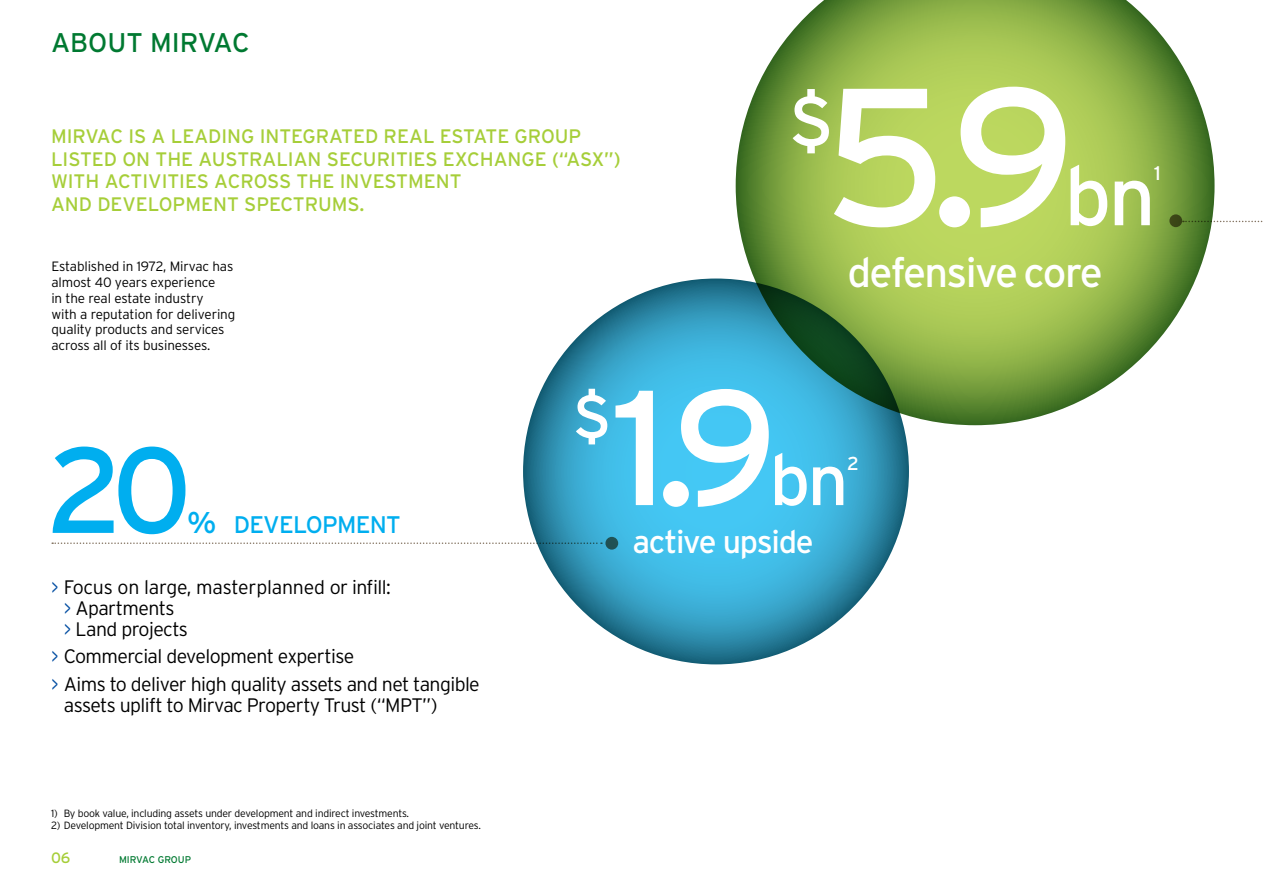
<style>
.page{position:relative;width:1263px;height:893px;background:#fff}
.page>*{position:absolute;margin:0;border:0;box-sizing:border-box;transform-origin:0 0}
.t1{font:194.85px "Interstate";color:#fff}
.t2{font:163.35px "Interstate";color:#fff}
.t3{font:121.5px "Interstate";color:#00aeef}
.t4{font:83.1px "Interstate";color:#fff}
.t5{font:71.7px "Interstate";color:#fff}
.t6{font:71.4px "Interstate";color:#fff}
.t7{font:61.8px "Interstate";color:#fff}
.t8{font:41.55px "Interstate";color:#fff}
.t9{font:32.25px "Interstate";color:#fff}
.t10{font:27px "Interstate";letter-spacing:-.005em;color:#007931}
.t11{font:24px "Interstate";letter-spacing:-.03em;color:#00aeef}
.t12{font:19.65px "Interstate";color:#fff}
.t13{font:300 19.5px/21px "Interstate";letter-spacing:-.03em;color:#000}
.t14{font:19.5px/22.5px "Interstate";color:#a6ce39}
.t15{font:18.75px "Interstate";color:#fff}
.t16{font:15px "Interstate";color:#a6ce39}
.t17{font:300 13.5px/15.8px "Interstate";letter-spacing:-.01em;color:#000}
.t18{font:300 10.5px "Interstate";letter-spacing:-.02em;color:#000}
.t19{font:9.75px "Interstate";letter-spacing:-.01em;color:#007931}
.s1{font-size:30px}
.s2{color:#034ea2}
</style>
<div class="page">
<svg style="left:736px;top:0;width:478px;height:425px;background:#9fbe60"></svg>
<svg style="left:523px;top:279px;width:386px;height:385px;background:#35a1c3"></svg>
<svg style="left:52px;top:542px;width:550px;height:2px"></svg>
<svg style="left:1183px;top:221px;width:80px;height:1px"></svg>
<svg style="left:605px;top:537px;width:13px;height:13px"></svg>
<svg style="left:1169px;top:214px;width:13px;height:13px"></svg>
<h3 class="t10" style="left:51px;top:27px;width:197px">ABOUT MIRVAC</h3>
<p class="t14" style="left:51px;top:125px;width:532px">MIRVAC IS A LEADING INTEGRATED REAL ESTATE GROUP<br>LISTED ON THE AUSTRALIAN SECURITIES EXCHANGE (“ASX</p>
<p class="t14" style="left:604px;top:148px;width:18px">”)</p>
<p class="t14" style="left:51px;top:170px;width:412px">WITH ACTIVITIES ACROSS THE INVESTM ENT<br>AND DEVELOPM ENT SPECTRUMS.</p>
<p class="t17" style="left:51px;top:259px;width:185px">Established in 1972, Mirvac has almost 40 years experience<br>in the real estate industry<br>with a reputation for delivering quality products and services across all of its businesses.</p>
<h3 class="t6" style="left:789px;top:81px;width:46px">$</h3>
<h1 class="t1" style="left:823px;top:48px;width:254px">5.9</h1>
<h3 class="t4" style="left:1064px;top:149px;width:93px">BN</h3>
<p class="t12" style="left:1154px;top:162px;width:8px">1</p>
<h3 class="t8" style="left:847px;top:249px;width:257px">DEFENSIVE CORE</h3>
<h3 class="t3" style="left:47px;top:422px;width:147px">20</h3>
<p class="t11" style="left:187px;top:511px;width:215px"><span class="s1">%</span> DEVELOPM ENT</p>
<p class="t13" style="left:64px;top:576px;width:329px;text-indent:-13px"><span class="s2">&gt;</span> Focus on large, masterplanned or infill: <span class="s2">&gt;</span> Apartments<br><span class="s2">&gt;</span> Land projects</p>
<p class="t13" style="left:51px;top:642px;width:430px;line-height:27.5px"><span class="s2">&gt;</span> Commercial development expertise<br><span class="s2">&gt;</span> Aims to deliver high quality assets and net tangible</p>
<p class="t13" style="left:64px;top:694px;width:375px">assets uplift to Mirvac Property Trust (“MPT”)</p>
<p class="t18" style="left:51px;top:808px;width:360px">1) By book value, including assets under development and indirect investments.</p>
<p class="t18" style="left:51px;top:820px;width:431px">2) Development Division total inventory, investments and loans in associates and joint ventures.</p>
<p class="t16" style="left:51px;top:849px;width:21px">06</p>
<p class="t19" style="left:119px;top:854px;width:74px">MIRVAC GROUP</p>
<h3 class="t7" style="left:573px;top:382px;width:40px">$</h3>
<h2 class="t2" style="left:612px;top:356px;width:167px">1.9</h2>
<h3 class="t5" style="left:769px;top:440px;width:80px">BN</h3>
<p class="t15" style="left:847px;top:452px;width:13px">2</p>
<h3 class="t9" style="left:632px;top:524px;width:183px">ACTIVE UPSIDE</h3>
</div>
